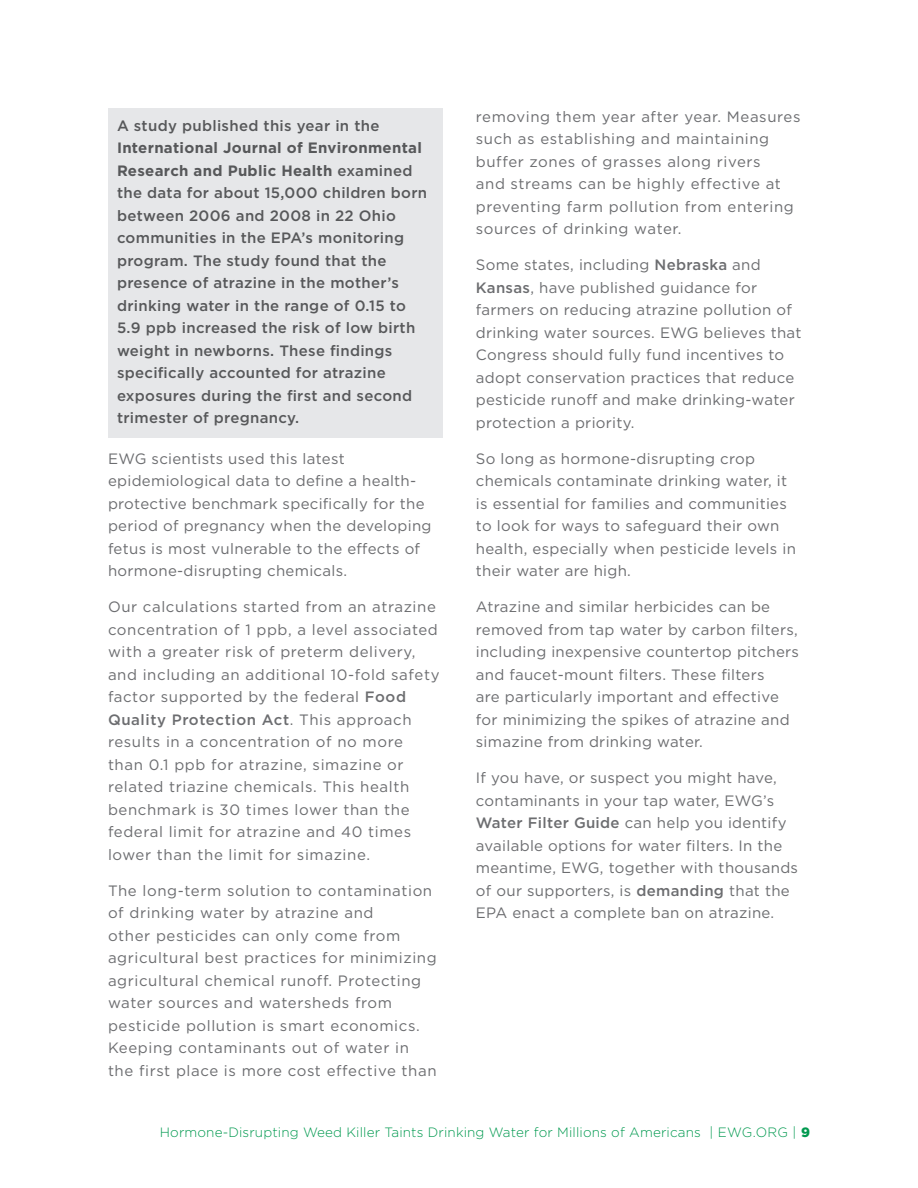
<style>
.page{position:relative;width:918px;height:1188px;background:#fff}
.page>*{position:absolute;margin:0;border:0;box-sizing:border-box;transform-origin:0 0}
.Body{font:15px/22.5px "Gotham";letter-spacing:.02em;color:#6c6d70}
.Body-2{font:15px/22.5px "Gotham";letter-spacing:.04em;color:#6c6d70}
.Bullets{font:500 15px/22.5px "Gotham";letter-spacing:.02em;color:#57585a}
.t1{font:300 13.5px "Gotham";letter-spacing:.01em;color:#00994f}
.s1{font-weight:700}
.s2{font-weight:500}
.s3{font-weight:900}
</style>
<div class="page">
<div style="left:108px;top:108px;width:334px;height:330px;background:#e6e7e9"></div>
<p class="Bullets" style="left:117px;top:114px;width:312px">A study published this year in the <span class="s1">International Journal of Environmental Research and Public Health</span> examined the data for about 15,000 children born between 2006 and 2008 in 22 Ohio communities in the EPA’s monitoring program. The study found that the presence of atrazine in the mother’s drinking water in the range of 0.15 to 5.9 ppb increased the risk of low birth weight in newborns. These findings specifically accounted for atrazine exposures during the first and second trimester of pregnancy.</p>
<p class="Body" style="left:108px;top:447px;width:325px">EWG scientists used this latest epidemiological data to define a health&shy;protective benchmark specifically for the period of pregnancy when the developing fetus is most vulnerable to the effects of hormone-disrupting chemicals.</p>
<p class="Body-2" style="left:108px;top:595px;width:333px">Our calculations started from an atrazine concentration of 1 ppb, a level associated with a greater risk of preterm delivery, and including an additional 10-fold safety factor supported by the federal <span class="s2">Food Quality Protection Act</span>. This approach results in a concentration of no more than 0.1 ppb for atrazine, simazine or related triazine chemicals. This health benchmark is 30 times lower than the federal limit for atrazine and 40 times lower than the limit for simazine.</p>
<p class="Body-2" style="left:108px;top:879px;width:330px">The long-term solution to contamination of drinking water by atrazine and<br>other pesticides can only come from agricultural best practices for minimizing agricultural chemical runoff. Protecting water sources and watersheds from pesticide pollution is smart economics.<br>Keeping contaminants out of water in the first place is more cost effective than</p>
<p class="Body-2" style="left:476px;top:105px;width:326px">removing them year after year. Measures such as establishing and maintaining buffer zones of grasses along rivers<br>and streams can be highly effective at preventing farm pollution from entering sources of drinking water.</p>
<p class="Body" style="left:476px;top:253px;width:327px">Some states, including <span class="s2">Nebraska</span> and <span class="s2">Kansas</span>, have published guidance for farmers on reducing atrazine pollution of drinking water sources. EWG believes that Congress should fully fund incentives to adopt conservation practices that reduce pesticide runoff and make drinking-water protection a priority.</p>
<p class="Body" style="left:476px;top:447px;width:322px">So long as hormone-disrupting crop chemicals contaminate drinking water, it is essential for families and communities to look for ways to safeguard their own health, especially when pesticide levels in their water are high.</p>
<p class="Body" style="left:476px;top:595px;width:325px">Atrazine and similar herbicides can be removed from tap water by carbon filters, including inexpensive countertop pitchers and faucet-mount filters. These filters<br>are particularly important and effective for minimizing the spikes of atrazine and simazine from drinking water.</p>
<p class="Body" style="left:476px;top:766px;width:324px">If you have, or suspect you might have, contaminants in your tap water, EWG’s <span class="s2">Water Filter Guide</span> can help you identify available options for water filters. In the meantime, EWG, together with thousands of our supporters, is <span class="s2">demanding</span> that the EPA enact a complete ban on atrazine.</p>
<p class="t1" style="left:160px;top:1124px;width:652px">Hormone-Disrupting Weed Killer Taints Drinking Water for Millions of Americans | EWG.ORG | <span class="s3">9</span></p>
</div>
